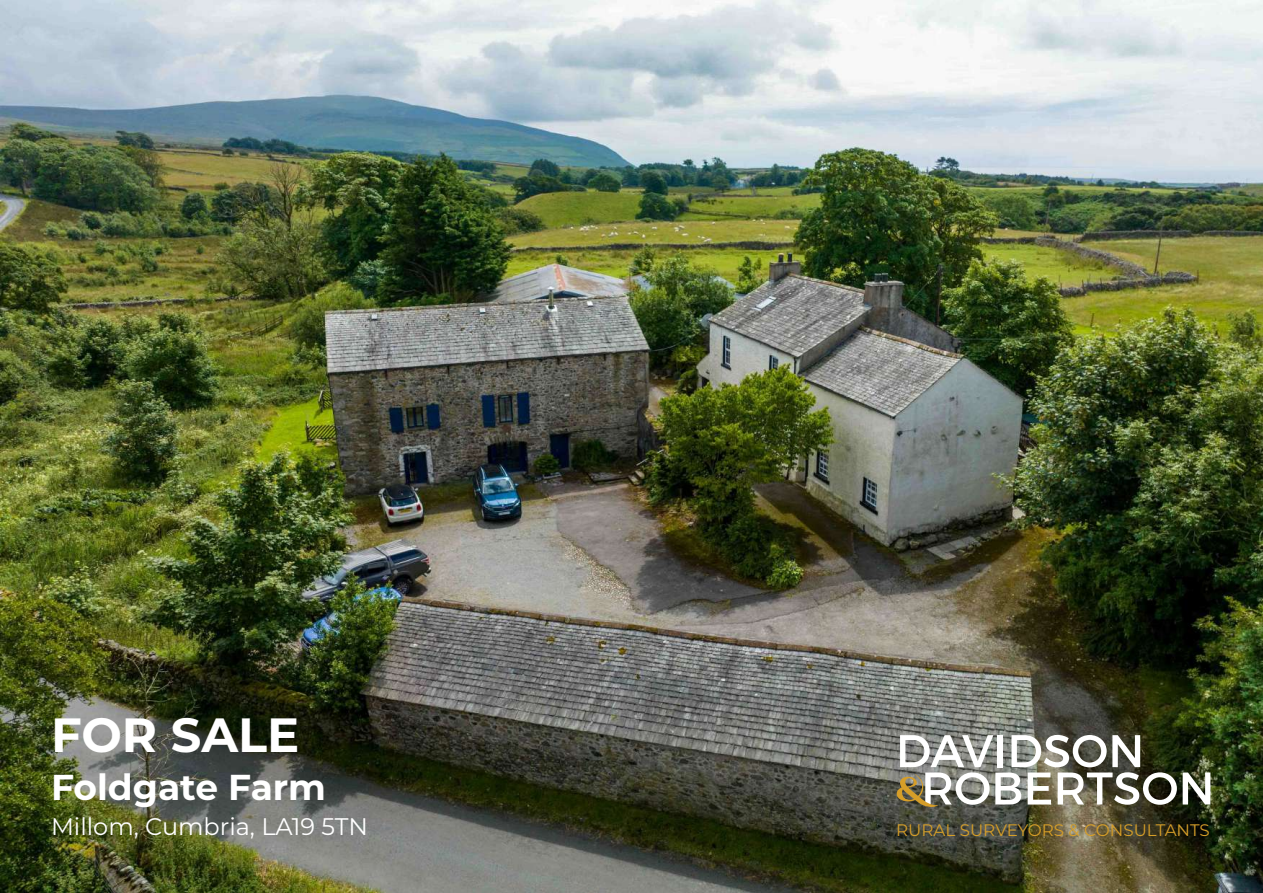
<style>
.page{position:relative;width:1263px;height:893px;background:#fff}
.page>*{position:absolute;margin:0;border:0;box-sizing:border-box;transform-origin:0 0}
.t1{font:700 48px "Montserrat";color:#fff}
.t2{font:700 36px "Montserrat";color:#fff}
.t3{font:24px "Montserrat";color:#fff}
.t4{font:16.65px "Montserrat";color:#d69e28}
</style>
<div class="page">
<img style="left:0;top:0;width:1263px;height:893px">
<svg style="left:1183px;top:772px;width:27px;height:32px"></svg>
<svg style="left:897px;top:735px;width:280px;height:74px"></svg>
<h1 class="t1" style="left:51px;top:701px;width:250px">FOR SALE</h1>
<h2 class="t2" style="left:51px;top:761px;width:277px">Foldgate Farm</h2>
<h3 class="t3" style="left:51px;top:809px;width:318px">Millom, Cumbria, LA19 5TN</h3>
<p class="t4" style="left:896px;top:819px;width:315px">RURAL SURVEYORS &amp; CONSULTANTS</p>
</div>
